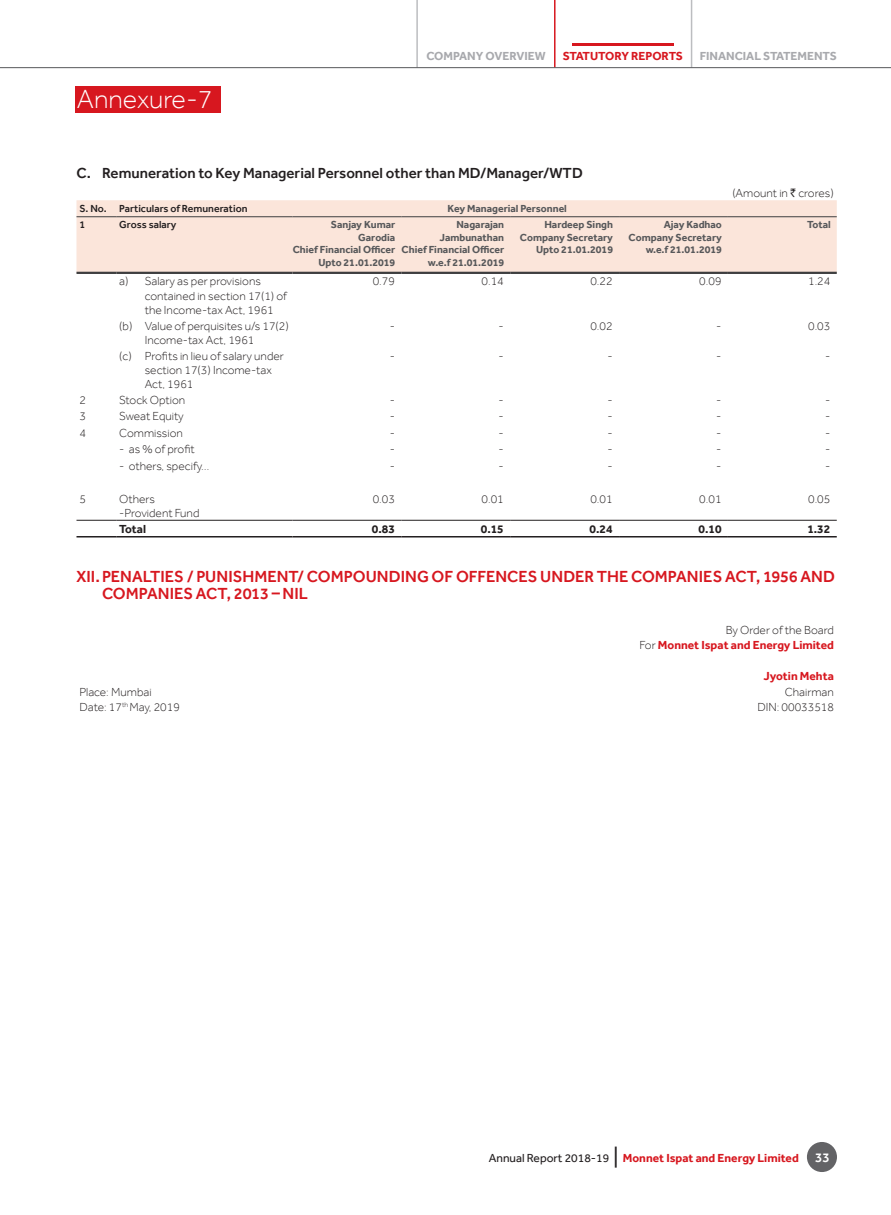
<style>
.page{position:relative;width:891px;height:1215px;background:#fff}
.page>*{position:absolute;margin:0;border:0;box-sizing:border-box;transform-origin:0 0}
.Chapter_Title_Contid{font:300 27px "Effra";color:#fff}
.Body_Head_1{font:500 16.5px/16.5px "Effra";color:#d7171f}
.Body_Head_2{font:500 15px "Effra";color:#231f20}
.Table_Text{font:300 12px/14.4px "Effra";color:#231f20}
.Table_Text-2{font:700 12px "Effra";color:#d7171f}
.t1{font:700 12px "Effra";color:#a8a9ad}
.Previous_Yr_Total_20{font:700 12px "Effra";color:#231f20}
.Total{font:700 12px "Effra";color:#231f20}
.Previous_Yr_Top_2017{font:700 10.5px/12.6px "Effra";color:#57585a;text-align:right}
.Particulars{font:500 10.5px "Effra";color:#231f20}
.s1{font-family:"Rupee";font-weight:400}
.s2{font-weight:300;color:#231f20}
.s3{font-weight:400;color:#231f20}
.s4{font-weight:400;font-size:21px;color:#231f20}
.s5{font-weight:500;font-size:13.5px;color:#fff}
</style>
<div class="page">
<hr style="left:691px;top:0;width:1px;height:68px;background:#bcbdc0">
<hr style="left:554px;top:0;width:2px;height:68px;background:#d7171f">
<hr style="left:416px;top:0;width:2px;height:68px;background:#bcbdc0">
<hr style="left:572px;top:43px;width:102px;height:3px;background:#d7171f">
<div style="left:807px;top:1142px;width:30px;height:30px;background:#636366;border-radius:50%"></div>
<hr style="left:0;top:67px;width:891px;height:1px;background:#57585a">
<div style="left:76px;top:200px;width:761px;height:72px;background:#fbe5da"></div>
<hr style="left:76px;top:272px;width:40px;height:2px;background:#3e3e3f">
<hr style="left:116px;top:272px;width:176px;height:2px;background:#3e3e3f">
<hr style="left:292px;top:272px;width:109px;height:2px;background:#3e3e3f">
<hr style="left:401px;top:272px;width:109px;height:2px;background:#3e3e3f">
<hr style="left:510px;top:272px;width:109px;height:2px;background:#3e3e3f">
<hr style="left:619px;top:272px;width:109px;height:2px;background:#3e3e3f">
<hr style="left:728px;top:272px;width:109px;height:2px;background:#3e3e3f">
<hr style="left:76px;top:216px;width:40px;height:1px;background:#3e3e3f">
<hr style="left:116px;top:216px;width:176px;height:1px;background:#3e3e3f">
<hr style="left:292px;top:216px;width:109px;height:1px;background:#3e3e3f">
<hr style="left:401px;top:216px;width:109px;height:1px;background:#3e3e3f">
<hr style="left:510px;top:216px;width:109px;height:1px;background:#3e3e3f">
<hr style="left:619px;top:216px;width:109px;height:1px;background:#3e3e3f">
<hr style="left:728px;top:216px;width:109px;height:1px;background:#3e3e3f">
<hr style="left:76px;top:520px;width:40px;height:1px;background:#231f20">
<hr style="left:116px;top:520px;width:176px;height:1px;background:#231f20">
<hr style="left:76px;top:536px;width:40px;height:2px;background:#231f20">
<hr style="left:116px;top:536px;width:176px;height:2px;background:#231f20">
<hr style="left:292px;top:520px;width:109px;height:1px;background:#231f20">
<hr style="left:401px;top:520px;width:109px;height:1px;background:#231f20">
<hr style="left:510px;top:520px;width:109px;height:1px;background:#231f20">
<hr style="left:619px;top:520px;width:109px;height:1px;background:#231f20">
<hr style="left:728px;top:520px;width:109px;height:1px;background:#231f20">
<hr style="left:292px;top:536px;width:109px;height:2px;background:#231f20">
<hr style="left:401px;top:536px;width:109px;height:2px;background:#231f20">
<hr style="left:510px;top:536px;width:109px;height:2px;background:#231f20">
<hr style="left:619px;top:536px;width:109px;height:2px;background:#231f20">
<hr style="left:728px;top:536px;width:109px;height:2px;background:#231f20">
<div style="left:75px;top:86px;width:146px;height:27px;background:#d7171f"></div>
<p class="Chapter_Title_Contid" style="left:77px;top:84px;width:137px">Annexure-7</p>
<p class="t1" style="left:426px;top:48px;width:121px">COMPANY OVERVIEW</p>
<p class="Table_Text-2" style="left:563px;top:49px;width:122px">STATUTORY REPORTS</p>
<p class="t1" style="left:700px;top:49px;width:139px">FINANCIAL STATEMENTS</p>
<p class="Body_Head_2" style="left:76px;top:164px;width:508px">C. Remuneration to Key Managerial Personnel other than MD/Manager/WTD</p>
<p class="Particulars" style="left:80px;top:202px;width:29px">S. No.</p>
<p class="Particulars" style="left:119px;top:202px;width:130px">Particulars of Remuneration</p>
<p class="Previous_Yr_Top_2017" style="left:448px;top:202px;width:121px">Key Managerial Personnel</p>
<p class="Particulars" style="left:79px;top:218px;width:7px">1</p>
<p class="Particulars" style="left:119px;top:218px;width:59px">Gross salary</p>
<p class="Previous_Yr_Top_2017" style="left:331px;top:218px;width:66px">Sanjay Kumar<br>Garodia</p>
<p class="Previous_Yr_Top_2017" style="left:293px;top:243px;width:104px">Chief Financial Officer<br>Upto 21.01.2019</p>
<p class="Previous_Yr_Top_2017" style="left:544px;top:218px;width:70px">Hardeep Singh</p>
<p class="Previous_Yr_Top_2017" style="left:520px;top:231px;width:95px">Company Secretary</p>
<p class="Previous_Yr_Top_2017" style="left:536px;top:243px;width:78px">Upto 21.01.2019</p>
<p class="Previous_Yr_Top_2017" style="left:440px;top:218px;width:66px">Nagarajan<br>Jambunathan</p>
<p class="Previous_Yr_Top_2017" style="left:402px;top:243px;width:104px">Chief Financial Officer</p>
<p class="Previous_Yr_Top_2017" style="left:428px;top:256px;width:78px">w.e.f 21.01.2019</p>
<p class="Previous_Yr_Top_2017" style="left:664px;top:218px;width:60px">Ajay Kadhao</p>
<p class="Previous_Yr_Top_2017" style="left:629px;top:231px;width:95px">Company Secretary</p>
<p class="Previous_Yr_Top_2017" style="left:646px;top:243px;width:78px">w.e.f 21.01.2019</p>
<p class="Table_Text" style="left:733px;top:185px;width:103px">(Amount in <span class="s1">`</span> crores)</p>
<p class="Previous_Yr_Top_2017" style="left:807px;top:218px;width:25px">Total</p>
<p class="Table_Text" style="left:145px;top:274px;width:144px;text-indent:-26px">a) Salary as per provisions contained in section 17(1) of the Income-tax Act, 1961</p>
<p class="Table_Text" style="left:373px;top:274px;width:24px">0.79</p>
<p class="Table_Text" style="left:482px;top:274px;width:24px">0.14</p>
<p class="Table_Text" style="left:590px;top:274px;width:24px">0.22</p>
<p class="Table_Text" style="left:699px;top:274px;width:24px">0.09</p>
<p class="Table_Text" style="left:808px;top:274px;width:24px">1.24</p>
<p class="Table_Text" style="left:145px;top:318px;width:146px;text-indent:-26px">(b) Value of perquisites u/s 17(2)<br>Income-tax Act, 1961</p>
<p class="Table_Text" style="left:390px;top:318px;width:7px">-</p>
<p class="Table_Text" style="left:499px;top:318px;width:7px">-</p>
<p class="Table_Text" style="left:590px;top:318px;width:24px">0.02</p>
<p class="Table_Text" style="left:716px;top:318px;width:7px">-</p>
<p class="Table_Text" style="left:808px;top:318px;width:24px">0.03</p>
<p class="Table_Text" style="left:145px;top:348px;width:141px;text-indent:-26px">(c) Profits in lieu of salary under section 17(3) Income-tax<br>Act, 1961</p>
<p class="Table_Text" style="left:390px;top:348px;width:7px">-</p>
<p class="Table_Text" style="left:499px;top:348px;width:7px">-</p>
<p class="Table_Text" style="left:607px;top:348px;width:7px">-</p>
<p class="Table_Text" style="left:716px;top:348px;width:7px">-</p>
<p class="Table_Text" style="left:825px;top:348px;width:7px">-</p>
<p class="Table_Text" style="left:80px;top:393px;width:8px">2</p>
<p class="Table_Text" style="left:119px;top:393px;width:68px">Stock Option</p>
<p class="Table_Text" style="left:390px;top:393px;width:7px">-</p>
<p class="Table_Text" style="left:499px;top:393px;width:7px">-</p>
<p class="Table_Text" style="left:607px;top:393px;width:7px">-</p>
<p class="Table_Text" style="left:716px;top:393px;width:7px">-</p>
<p class="Table_Text" style="left:825px;top:393px;width:7px">-</p>
<p class="Table_Text" style="left:80px;top:409px;width:8px">3</p>
<p class="Table_Text" style="left:119px;top:409px;width:66px">Sweat Equity</p>
<p class="Table_Text" style="left:390px;top:409px;width:7px">-</p>
<p class="Table_Text" style="left:499px;top:409px;width:7px">-</p>
<p class="Table_Text" style="left:607px;top:409px;width:7px">-</p>
<p class="Table_Text" style="left:716px;top:409px;width:7px">-</p>
<p class="Table_Text" style="left:825px;top:409px;width:7px">-</p>
<p class="Table_Text" style="left:80px;top:426px;width:8px">4</p>
<p class="Table_Text" style="left:119px;top:426px;width:65px">Commission</p>
<p class="Table_Text" style="left:390px;top:426px;width:7px">-</p>
<p class="Table_Text" style="left:499px;top:426px;width:7px">-</p>
<p class="Table_Text" style="left:607px;top:426px;width:7px">-</p>
<p class="Table_Text" style="left:716px;top:426px;width:7px">-</p>
<p class="Table_Text" style="left:825px;top:426px;width:7px">-</p>
<p class="Table_Text" style="left:119px;top:442px;width:77px">- as % of profit</p>
<p class="Table_Text" style="left:390px;top:442px;width:7px">-</p>
<p class="Table_Text" style="left:499px;top:442px;width:7px">-</p>
<p class="Table_Text" style="left:607px;top:442px;width:7px">-</p>
<p class="Table_Text" style="left:716px;top:442px;width:7px">-</p>
<p class="Table_Text" style="left:825px;top:442px;width:7px">-</p>
<p class="Table_Text" style="left:119px;top:459px;width:91px">- others, specify…</p>
<p class="Table_Text" style="left:390px;top:459px;width:7px">-</p>
<p class="Table_Text" style="left:499px;top:459px;width:7px">-</p>
<p class="Table_Text" style="left:607px;top:459px;width:7px">-</p>
<p class="Table_Text" style="left:716px;top:459px;width:7px">-</p>
<p class="Table_Text" style="left:825px;top:459px;width:7px">-</p>
<p class="Table_Text" style="left:79px;top:492px;width:8px">5</p>
<p class="Table_Text" style="left:119px;top:492px;width:82px">Others -Provident Fund</p>
<p class="Table_Text" style="left:373px;top:492px;width:24px">0.03</p>
<p class="Table_Text" style="left:482px;top:492px;width:24px">0.01</p>
<p class="Table_Text" style="left:590px;top:492px;width:24px">0.01</p>
<p class="Table_Text" style="left:699px;top:492px;width:24px">0.01</p>
<p class="Table_Text" style="left:808px;top:492px;width:24px">0.05</p>
<p class="Total" style="left:119px;top:521px;width:28px">Total</p>
<p class="Previous_Yr_Total_20" style="left:372px;top:521px;width:25px">0.83</p>
<p class="Previous_Yr_Total_20" style="left:481px;top:521px;width:25px">0.15</p>
<p class="Previous_Yr_Total_20" style="left:590px;top:521px;width:25px">0.24</p>
<p class="Previous_Yr_Total_20" style="left:699px;top:521px;width:25px">0.10</p>
<p class="Previous_Yr_Total_20" style="left:807px;top:521px;width:25px">1.32</p>
<p class="Body_Head_1" style="left:102px;top:568px;width:735px;text-indent:-26px">XII.PENALTIES / PUNISHMENT/ COMPOUNDING OF OFFENCES UNDER THE COMPANIES ACT, 1956 AND<br>COMPANIES ACT, 2013 – NIL</p>
<p class="Table_Text" style="left:726px;top:622px;width:110px">By Order of the Board</p>
<p class="Table_Text-2" style="left:640px;top:638px;width:196px"><span class="s2">For</span> Monnet Ispat and Energy Limited</p>
<p class="Table_Text-2" style="left:764px;top:669px;width:72px">Jyotin Mehta</p>
<p class="Table_Text" style="left:79px;top:684px;width:74px">Place: Mumbai</p>
<p class="Table_Text" style="left:785px;top:684px;width:51px">Chairman</p>
<p class="Table_Text" style="left:79px;top:700px;width:102px">Date: 17<sup>th</sup> May, 2019</p>
<p class="Table_Text" style="left:757px;top:700px;width:78px">DIN: 00033518</p>
<p class="Table_Text-2" style="left:489px;top:1150px;width:342px"><span class="s3">Annual Report 2018-19</span> <span class="s4">|</span> Monnet Ispat and Energy Limited <span class="s5">33</span></p>
</div>
